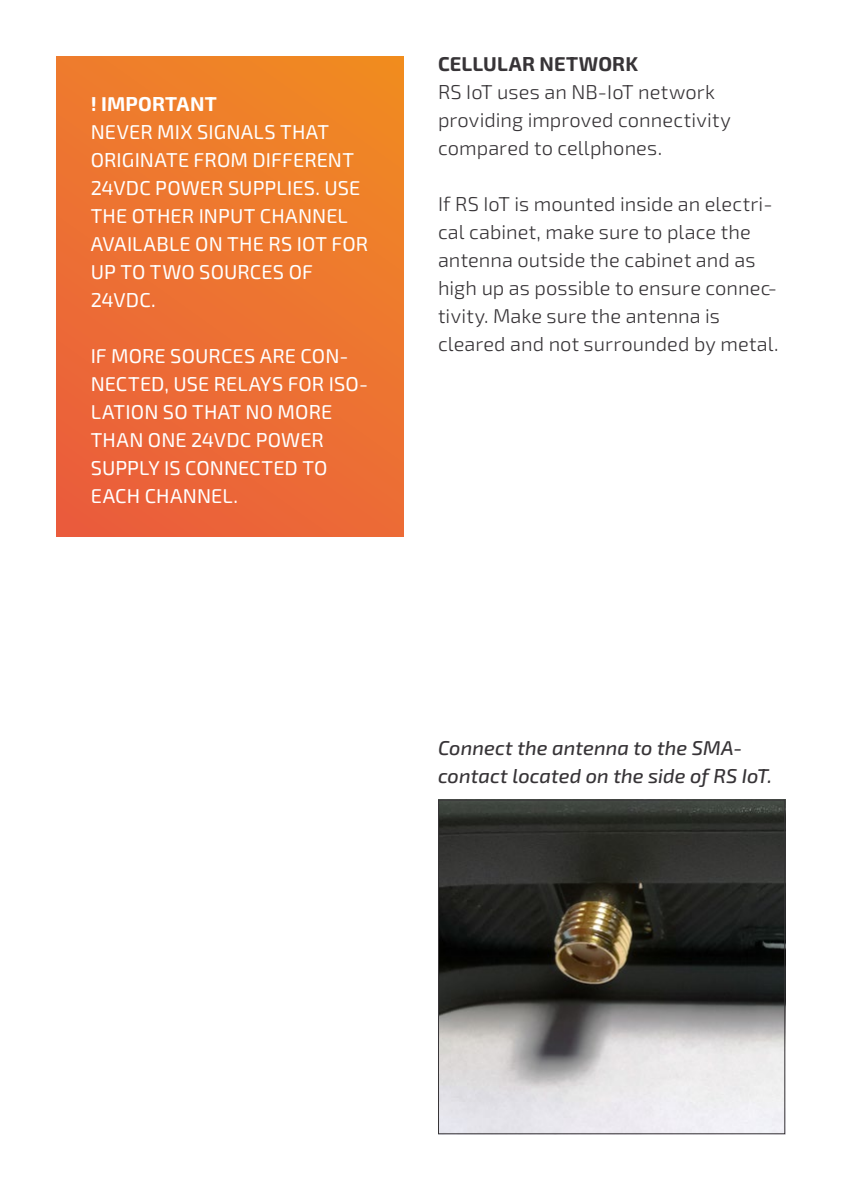
<style>
.page{position:relative;width:842px;height:1191px;background:#fff}
.page>*{position:absolute;margin:0;border:0;box-sizing:border-box;transform-origin:0 0}
.t1{font:300 20px/28px "Exo 2";letter-spacing:.005em;color:#373437}
.t2{font:20px/28px "Exo 2";letter-spacing:.005em;color:#fff}
.t3{font:italic 500 20px/28px "Exo 2";letter-spacing:.005em;color:#373437}
.t4{font:700 20px "Exo 2";letter-spacing:.005em;color:#373437}
.t5{font:700 20px "Exo 2";letter-spacing:.01em;color:#fff}
</style>
<div class="page">
<img style="left:440px;top:801px;width:343px;height:331px">
<div style="left:438px;top:799px;width:347px;height:335px;border:1px solid #373437"></div>
<div style="left:57px;top:57px;width:347px;height:480px;background:linear-gradient(to bottom,#ef8427,#eb633a)"></div>
<p class="t5" style="left:91px;top:90px;width:128px">! IMPORTANT</p>
<p class="t2" style="left:91px;top:117px;width:279px">NEVER MIX SIGNALS THAT<br>ORIGINATE FROM DIFFERENT<br>24VDC POWER SUPPLIES. USE<br>THE OTHER INPUT CHANNEL<br>AVAILABLE ON THE RS IOT FOR<br>UP TO TWO SOURCES OF<br>24VDC.</p>
<p class="t2" style="left:91px;top:341px;width:279px">IF MORE SOURCES ARE CON-<br>NECTED, USE RELAYS FOR ISO-<br>LATION SO THAT NO MORE<br>THAN ONE 24VDC POWER<br>SUPPLY IS CONNECTED TO<br>EACH CHANNEL.</p>
<p class="t4" style="left:438px;top:49px;width:201px">CELLULAR NETWORK</p>
<p class="t1" style="left:438px;top:77px;width:294px">RS IoT uses an NB-IoT network providing improved connectivity compared to cellphones.</p>
<p class="t1" style="left:438px;top:189px;width:342px">If RS IoT is mounted inside an electri&shy;cal cabinet, make sure to place the antenna outside the cabinet and as high up as possible to ensure connec&shy;tivity. Make sure the antenna is cleared and not surrounded by metal.</p>
<p class="t3" style="left:438px;top:733px;width:336px">Connect the antenna to the SMA&shy;contact located on the side of RS IoT.</p>
</div>
